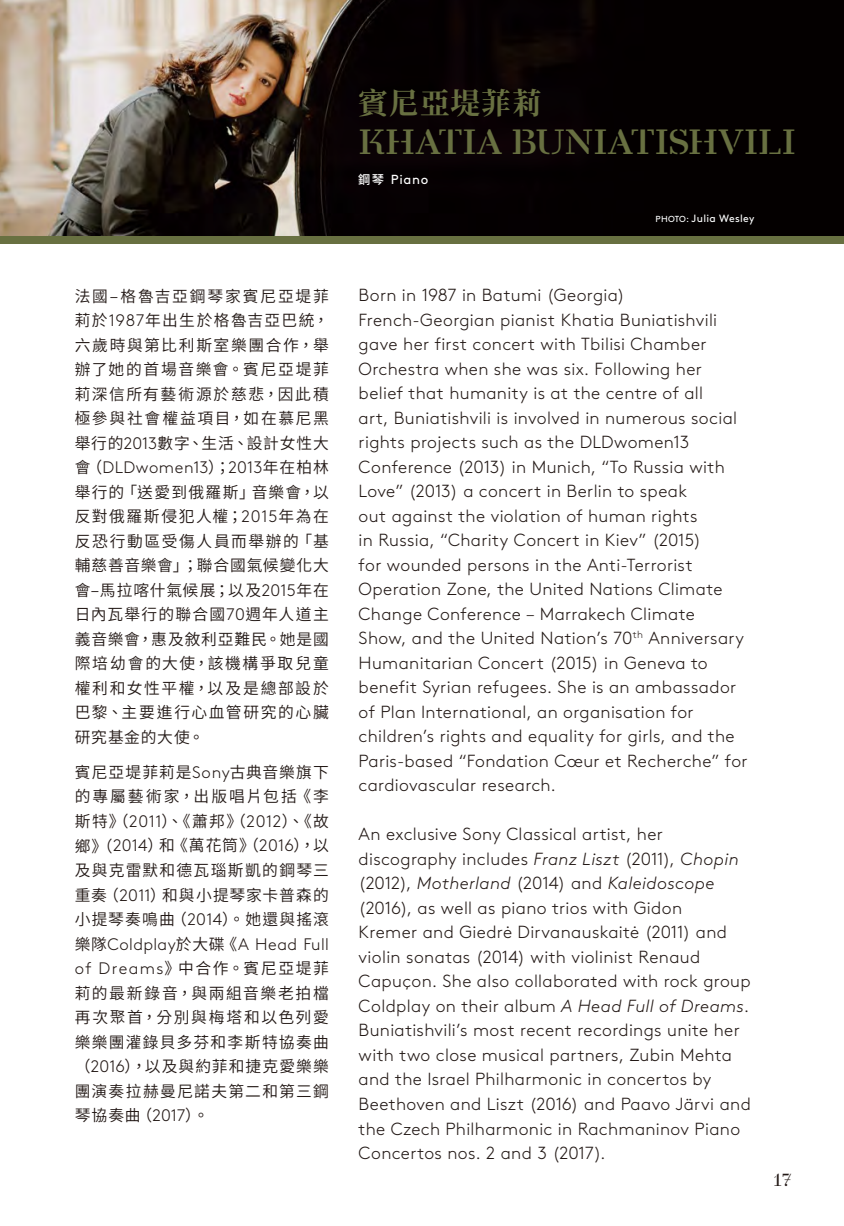
<style>
.page{position:relative;width:844px;height:1226px;background:#fff}
.page>*{position:absolute;margin:0;border:0;box-sizing:border-box;transform-origin:0 0}
.t1{font:700 35px "Danmark";letter-spacing:-.015em;color:#687041}
.t2{font:700 29.75px "Noto Serif CJ Ktc";letter-spacing:.03em;color:#687041}
.t3{font:300 17.5px/24.5px "Brown";letter-spacing:.02em;color:#231916}
.t4{font:500 17.5px "Danmark";color:#231916}
.t5{font:300 16.62px "Brown";letter-spacing:.025em;color:#231916}
.t6{font:600 15.75px/24.5px "Noto Sans CJ Ktc";letter-spacing:.085em;color:#231916;text-align:justify}
.t7{font:13.12px "Brown";letter-spacing:.05em;color:#fff}
.t8{font:10.5px "Brown";letter-spacing:.03em;color:#fff}
.s1{font-family:"Brown";font-weight:300;font-size:16.62px}
.s2{font-family:"Noto Sans CJ Ktc";font-weight:600;font-size:15.75px}
.s3{font-family:"Noto Sans CJ Ktc";font-weight:500;font-size:12.25px}
.s4{font-size:8.75px}
.s5{font-style:italic}
</style>
<div class="page">
<img style="left:0;top:0;width:843px;height:236px">
<div style="left:0;top:236px;width:843px;height:7px;background:#687041"></div>
<p class="t6" style="left:75px;top:284px;width:255px">法國–格魯吉亞鋼琴家賓尼亞堤菲莉於<span class="s1">1987</span>年出生於格魯吉亞巴統，六歲時與第比利斯室樂團合作，舉辦了她的首場音樂會。賓尼亞堤菲莉深信所有藝術源於慈悲，因此積極參與社會權益項目，如在慕尼黑舉行的<span class="s1">2013</span>數字、生活、設計女性大</p>
<p class="t5" style="left:75px;top:455px;width:255px"><span class="s2">會（</span>DLDwomen13<span class="s2">）；</span>2013<span class="s2">年在柏林</span></p>
<p class="t6" style="left:75px;top:480px;width:255px">舉行的「送愛到俄羅斯」音樂會，以反對俄羅斯侵犯人權；<span class="s1">2015</span>年為在反恐行動區受傷人員而舉辦的「基輔慈善音樂會」；聯合國氣候變化大會–馬拉喀什氣候展；以及<span class="s1">2015</span>年在日內瓦舉行的聯合國<span class="s1">70</span>週年人道主義音樂會，惠及敘利亞難民。她是國際培幼會的大使，該機構爭取兒童權利和女性平權，以及是總部設於巴黎、主要進行心血管研究的心臟研究基金的大使。</p>
<p class="t6" style="left:75px;top:760px;width:255px">賓尼亞堤菲莉是<span class="s1">Sony</span>古典音樂旗下的專屬藝術家，出版唱片包括《李斯特》（<span class="s1">2011</span>）、《蕭邦》（<span class="s1">2012</span>）、《故鄉》（<span class="s1">2014</span>）和《萬花筒》（<span class="s1">2016</span>），以及與克雷默和德瓦瑙斯凱的鋼琴三重奏（<span class="s1">2011</span>）和與小提琴家卡普森的小提琴奏鳴曲（<span class="s1">2014</span>）。她還與搖滾</p>
<p class="t5" style="left:75px;top:931px;width:255px"><span class="s2">樂隊</span>Coldplay<span class="s2">於大碟《</span>A Head Full</p>
<p class="t6" style="left:75px;top:956px;width:256px"><span class="s1">of Dreams</span>》中合作。賓尼亞堤菲莉的最新錄音，與兩組音樂老拍檔再次聚首，分別與梅塔和以色列愛樂樂團灌錄貝多芬和李斯特協奏曲（<span class="s1">2016</span>），以及與約菲和捷克愛樂樂團演奏拉赫曼尼諾夫第二和第三鋼琴協奏曲（<span class="s1">2017</span>）。</p>
<h2 class="t2" style="left:358px;top:86px;width:185px">賓尼亞堤菲莉</h2>
<h1 class="t1" style="left:358px;top:122px;width:439px">KHATIA BUNIATISHVILI</h1>
<p class="t7" style="left:358px;top:169px;width:72px"><span class="s3">鋼琴</span> Piano</p>
<p class="t8" style="left:655px;top:210px;width:101px"><span class="s4">PHOTO:</span> Julia Wesley</p>
<p class="t3" style="left:358px;top:281px;width:390px">Born in 1987 in Batumi (Georgia)<br>French-Georgian pianist Khatia Buniatishvili gave her first concert with Tbilisi Chamber Orchestra when she was six. Following her belief that humanity is at the centre of all<br>art, Buniatishvili is involved in numerous social rights projects such as the DLDwomen13<br>Conference (2013) in Munich, “To Russia with Love” (2013) a concert in Berlin to speak<br>out against the violation of human rights<br>in Russia, “Charity Concert in Kiev” (2015)<br>for wounded persons in the Anti-Terrorist Operation Zone, the United Nations Climate Change Conference – Marrakech Climate<br>Show, and the United Nation’s 70<sup>th</sup> Anniversary Humanitarian Concert (2015) in Geneva to benefit Syrian refugees. She is an ambassador of Plan International, an organisation for children’s rights and equality for girls, and the Paris-based “Fondation Cœur et Recherche” for cardiovascular research.</p>
<p class="t3" style="left:358px;top:820px;width:393px">An exclusive Sony Classical artist, her discography includes <span class="s5">Franz Liszt</span> (2011), <span class="s5">Chopin </span>(2012), <span class="s5">Motherland</span> (2014) and <span class="s5">Kaleidoscope </span>(2016), as well as piano trios with Gidon<br>Kremer and Giedrė Dirvanauskaitė (2011) and violin sonatas (2014) with violinist Renaud Capuçon. She also collaborated with rock group Coldplay on their album <span class="s5">A Head Full of Dreams</span>.<br>Buniatishvili’s most recent recordings unite her with two close musical partners, Zubin Mehta and the Israel Philharmonic in concertos by Beethoven and Liszt (2016) and Paavo Järvi and the Czech Philharmonic in Rachmaninov Piano Concertos nos. 2 and 3 (2017).</p>
<p class="t4" style="left:773px;top:1170px;width:20px">17</p>
</div>
